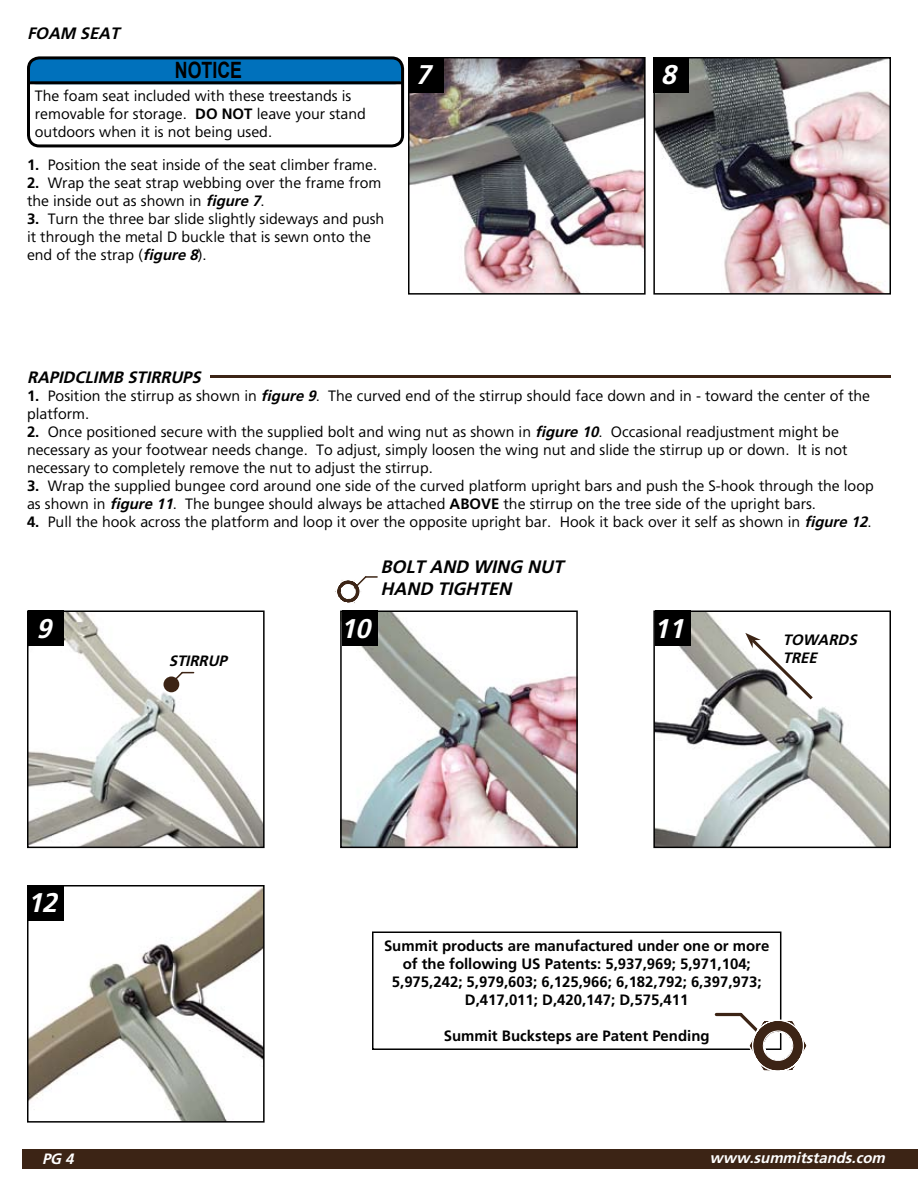
<style>
.page{position:relative;width:918px;height:1188px;background:#fff}
.page>*{position:absolute;margin:0;border:0;box-sizing:border-box;transform-origin:0 0}
.t1{font:italic 700 27px "Weissach";color:#fff}
.t2{font:700 22.5px "Arial";color:#000;scale:.79 1}
.t3{font:italic 700 18px/21.6px "Weissach";color:#000}
.t4{font:italic 700 16.5px "Weissach";color:#000}
.t5{font:15px/18px "Weissach";color:#000}
.t6{font:700 15px/18px "Weissach";color:#000;text-align:center}
.t7{font:italic 700 15px "Weissach";color:#fff}
.t8{font:italic 700 15px/18px "Weissach";color:#000}
.s1{font-weight:700}
.s2{font-weight:700;font-style:italic}
</style>
<div class="page">
<div style="left:22px;top:1149px;width:896px;height:20px;background:#3c2415"></div>
<svg style="left:335px;top:576px;width:42px;height:27px"></svg>
<img style="left:30px;top:613px;width:232px;height:232px">
<div style="left:27px;top:610px;width:238px;height:238px;border:2px solid #000"></div>
<div style="left:163px;top:677px;width:16px;height:15px;background:#3c2415;border-radius:50%"></div>
<svg style="left:169px;top:670px;width:25px;height:16px"></svg>
<div style="left:29px;top:610px;width:35px;height:36px;background:#000"></div>
<img style="left:343px;top:613px;width:232px;height:232px">
<div style="left:340px;top:610px;width:238px;height:238px;border:2px solid #000"></div>
<div style="left:342px;top:610px;width:35px;height:36px;background:#000"></div>
<img style="left:30px;top:888px;width:232px;height:232px">
<div style="left:27px;top:885px;width:238px;height:238px;border:2px solid #000"></div>
<div style="left:29px;top:885px;width:35px;height:35px;background:#000"></div>
<img style="left:656px;top:613px;width:232px;height:232px">
<div style="left:653px;top:610px;width:238px;height:238px;border:2px solid #000"></div>
<div style="left:655px;top:610px;width:35px;height:36px;background:#000"></div>
<svg style="left:745px;top:633px;width:71px;height:70px"></svg>
<div style="left:372px;top:932px;width:409px;height:118px;border:2px solid #000"></div>
<hr style="left:716px;top:1013px;width:25px;height:3px;background:#3c2415">
<svg style="left:736px;top:1010px;width:71px;height:61px"></svg>
<img style="left:411px;top:60px;width:232px;height:232px">
<div style="left:408px;top:57px;width:238px;height:238px;border:2px solid #000"></div>
<div style="left:408px;top:57px;width:35px;height:35px;background:#000"></div>
<img style="left:656px;top:60px;width:232px;height:232px">
<div style="left:653px;top:57px;width:238px;height:238px;border:2px solid #000"></div>
<div style="left:653px;top:57px;width:36px;height:35px;background:#000"></div>
<div style="left:28px;top:59px;width:375px;height:25px;background:#0071bc;border-radius:8px"></div>
<hr style="left:28px;top:81px;width:374px;height:3px;background:#000">
<div style="left:27px;top:56px;width:377px;height:91px;border:3px solid #000;border-radius:11px"></div>
<hr style="left:210px;top:375px;width:681px;height:3px;background:#3c2415">
<p class="t4" style="left:27px;top:24px;width:94px">FOAM SEAT</p>
<h2 class="t2" style="left:175px;top:56px;width:87px">NOTICE</h2>
<p class="t5" style="left:35px;top:87px;width:333px">The foam seat included with these treestands is removable for storage. <span class="s1">DO NOT</span> leave your stand outdoors when it is not being used.</p>
<p class="t5" style="left:27px;top:156px;width:352px"><span class="s1">1.</span> Position the seat inside of the seat climber frame.</p>
<p class="t5" style="left:27px;top:174px;width:356px"><span class="s1">2.</span> Wrap the seat strap webbing over the frame from the inside out as shown in <span class="s2">figure 7</span>.</p>
<p class="t5" style="left:27px;top:210px;width:359px"><span class="s1">3.</span> Turn the three bar slide slightly sideways and push it through the metal D buckle that is sewn onto the end of the strap (<span class="s2">figure 8</span>).</p>
<h1 class="t1" style="left:415px;top:59px;width:16px">7</h1>
<h1 class="t1" style="left:661px;top:59px;width:16px">8</h1>
<p class="t4" style="left:27px;top:367px;width:175px">RAPIDCLIMB STIRRUPS</p>
<p class="t5" style="left:27px;top:386px;width:845px"><span class="s1">1.</span> Position the stirrup as shown in <span class="s2">figure 9</span>. The curved end of the stirrup should face down and in - toward the center of the platform.</p>
<p class="t5" style="left:27px;top:422px;width:822px"><span class="s1">2.</span> Once positioned secure with the supplied bolt and wing nut as shown in <span class="s2">figure 10</span>. Occasional readjustment might be necessary as your footwear needs change. To adjust, simply loosen the wing nut and slide the stirrup up or down. It is not necessary to completely remove the nut to adjust the stirrup.</p>
<p class="t5" style="left:27px;top:476px;width:848px"><span class="s1">3.</span> Wrap the supplied bungee cord around one side of the curved platform upright bars and push the S-hook through the loop as shown in <span class="s2">figure 11</span>. The bungee should always be attached <span class="s1">ABOVE</span> the stirrup on the tree side of the upright bars.</p>
<p class="t5" style="left:27px;top:512px;width:846px"><span class="s1">4.</span> Pull the hook across the platform and loop it over the opposite upright bar. Hook it back over it self as shown in <span class="s2">figure 12</span>.</p>
<h1 class="t1" style="left:36px;top:612px;width:16px">9</h1>
<h1 class="t1" style="left:340px;top:612px;width:31px">10</h1>
<p class="t8" style="left:169px;top:652px;width:60px">STIRRUP</p>
<p class="t3" style="left:381px;top:556px;width:184px">BOLT AND WING NUT<br>HAND TIGHTEN</p>
<h1 class="t1" style="left:653px;top:612px;width:31px">11</h1>
<p class="t8" style="left:783px;top:631px;width:75px">TOWARDS<br>TREE</p>
<h1 class="t1" style="left:27px;top:887px;width:31px">12</h1>
<p class="t7" style="left:42px;top:1150px;width:33px">PG 4</p>
<p class="t6" style="left:384px;top:937px;width:387px">Summit products are manufactured under one or more of the following US Patents: 5,937,969; 5,971,104; 5,975,242; 5,979,603; 6,125,966; 6,182,792; 6,397,973; D,417,011; D,420,147; D,575,411</p>
<p class="t6" style="left:444px;top:1027px;width:267px">Summit Bucksteps are Patent Pending</p>
<p class="t7" style="left:710px;top:1149px;width:177px">www.summitstands.com</p>
</div>
